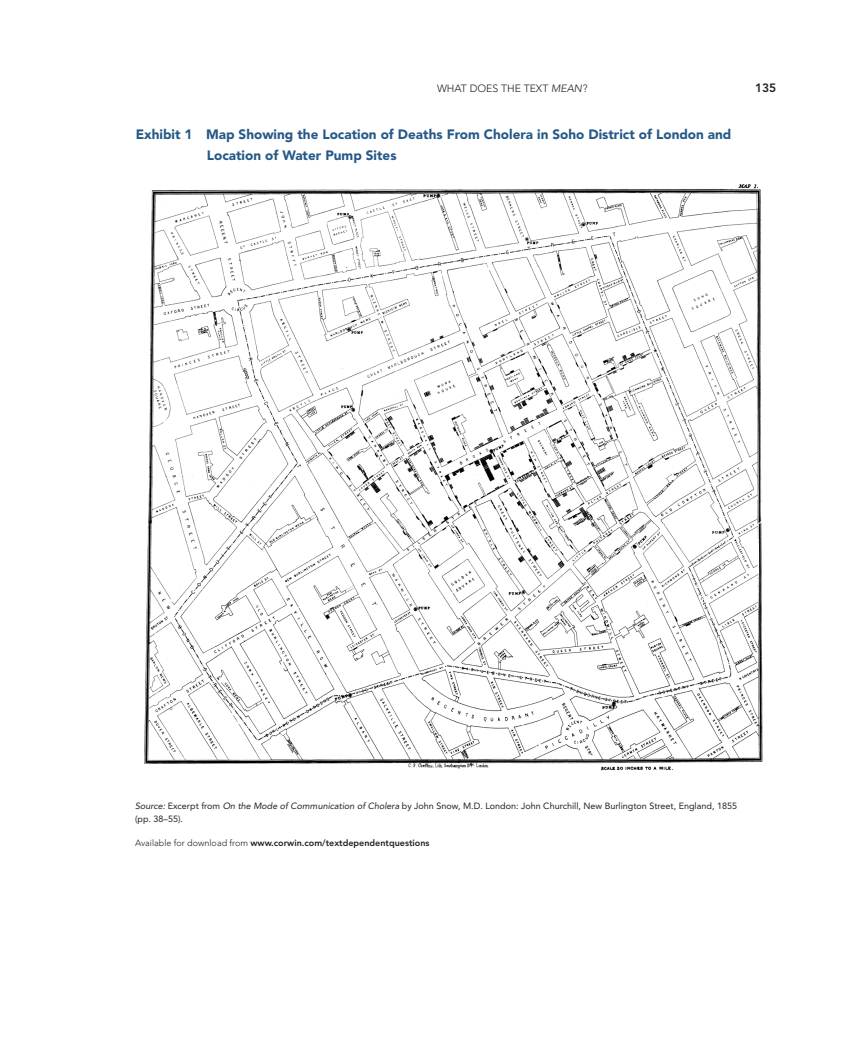
<style>
.page{position:relative;width:851px;height:1040px;background:#fff}
.page>*{position:absolute;margin:0;border:0;box-sizing:border-box;transform-origin:0 0}
.FC{font:900 13.5px/21px "Avenir LT Std";color:#265988}
.t1{font:800 12px "Avenir LT Std";color:#231f20}
.t2{font:300 10.5px "Avenir LT Std";color:#231f20}
.source{font:9px/13.5px "Avenir LT Std";color:#231f20}
.Download_icon{font:800 9px "Avenir LT Std";color:#231f20}
.s1{font-style:italic}
.s2{font-weight:300}
</style>
<div class="page">
<img style="left:144px;top:184px;width:619px;height:587px">
<p class="t2" style="left:437px;top:82px;width:152px">WHAT DOES THE TEXT <span class="s1">MEAN</span>?</p>
<h2 class="t1" style="left:755px;top:81px;width:23px">135</h2>
<p class="FC" style="left:207px;top:123px;width:526px;text-indent:-71px">Exhibit 1 Map Showing the Location of Deaths From Cholera in Soho District of London and<br>Location of Water Pump Sites</p>
<p class="source" style="left:135px;top:799px;width:603px"><span class="s1">Source:</span> Excerpt from <span class="s1">On the Mode of Communication of Cholera</span> by John Snow, M.D. London: John Churchill, New Burlington Street, England, 1855 (pp. 38–55).</p>
<p class="Download_icon" style="left:135px;top:838px;width:296px"><span class="s2">Available for download from</span> www.corwin.com/textdependentquestions</p>
</div>
